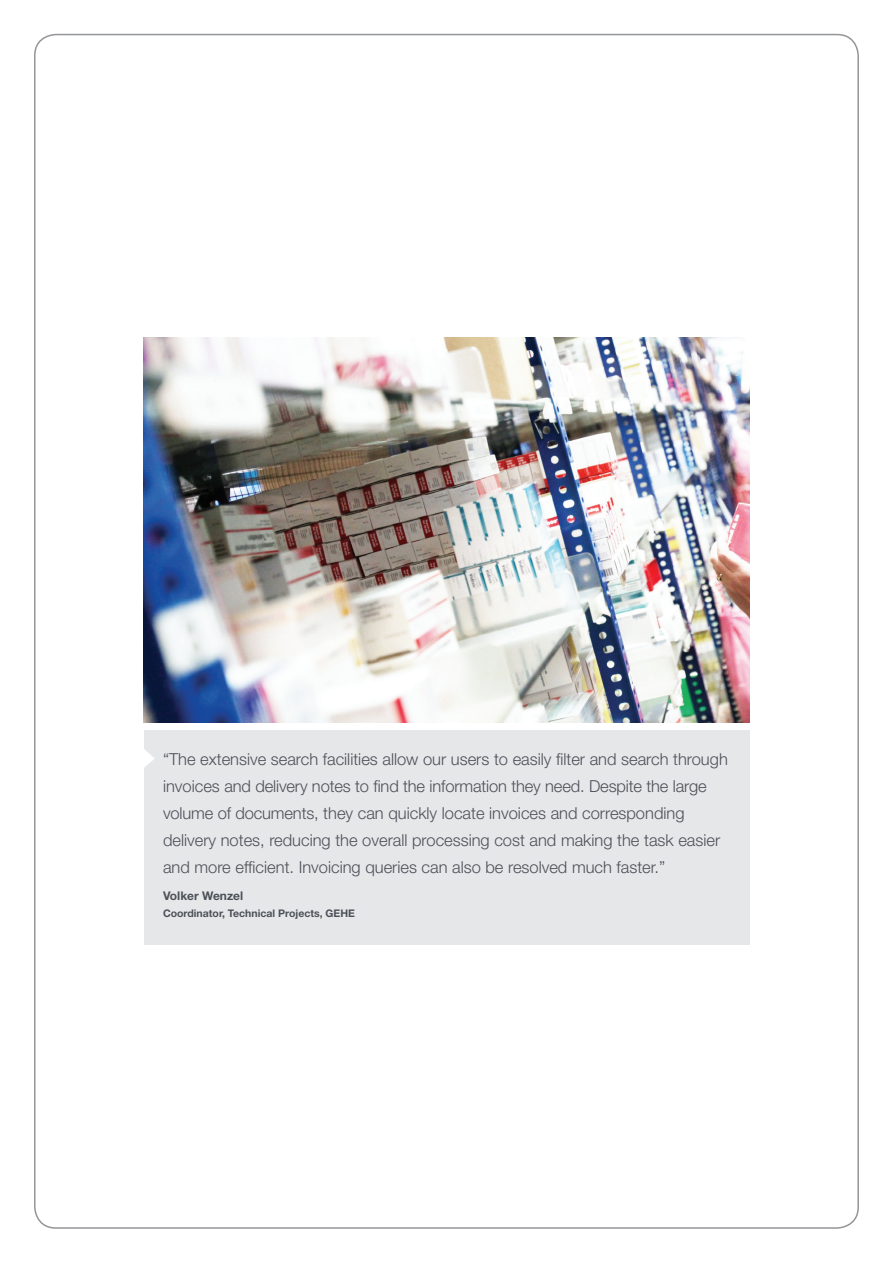
<style>
.page{position:relative;width:893px;height:1263px;background:#fff}
.page>*{position:absolute;margin:0;border:0;box-sizing:border-box;transform-origin:0 0}
.t1{font:300 16.5px/27px "Helvetica Neue";color:#4c5159}
.t2{font:700 12px "Helvetica Neue";color:#4c5159}
.t3{font:700 10.5px "Helvetica Neue";color:#4c5159}
</style>
<div class="page">
<div style="left:144px;top:730px;width:606px;height:215px;background:#e6e7e9"></div>
<img style="left:143px;top:338px;width:607px;height:384px">
<svg style="left:144px;top:749px;width:11px;height:18px"></svg>
<p class="t1" style="left:163px;top:745px;width:566px">“The extensive search facilities allow our users to easily filter and search through invoices and delivery notes to find the information they need. Despite the large volume of documents, they can quickly locate invoices and corresponding</p>
<p class="t1" style="left:163px;top:826px;width:559px">delivery notes, reducing the overall processing cost and making the task easier and more efficient. Invoicing queries can also be resolved much faster.”</p>
<p class="t2" style="left:163px;top:888px;width:82px">Volker Wenzel</p>
<p class="t3" style="left:163px;top:906px;width:193px">Coordinator, Technical Projects, GEHE</p>
</div>
